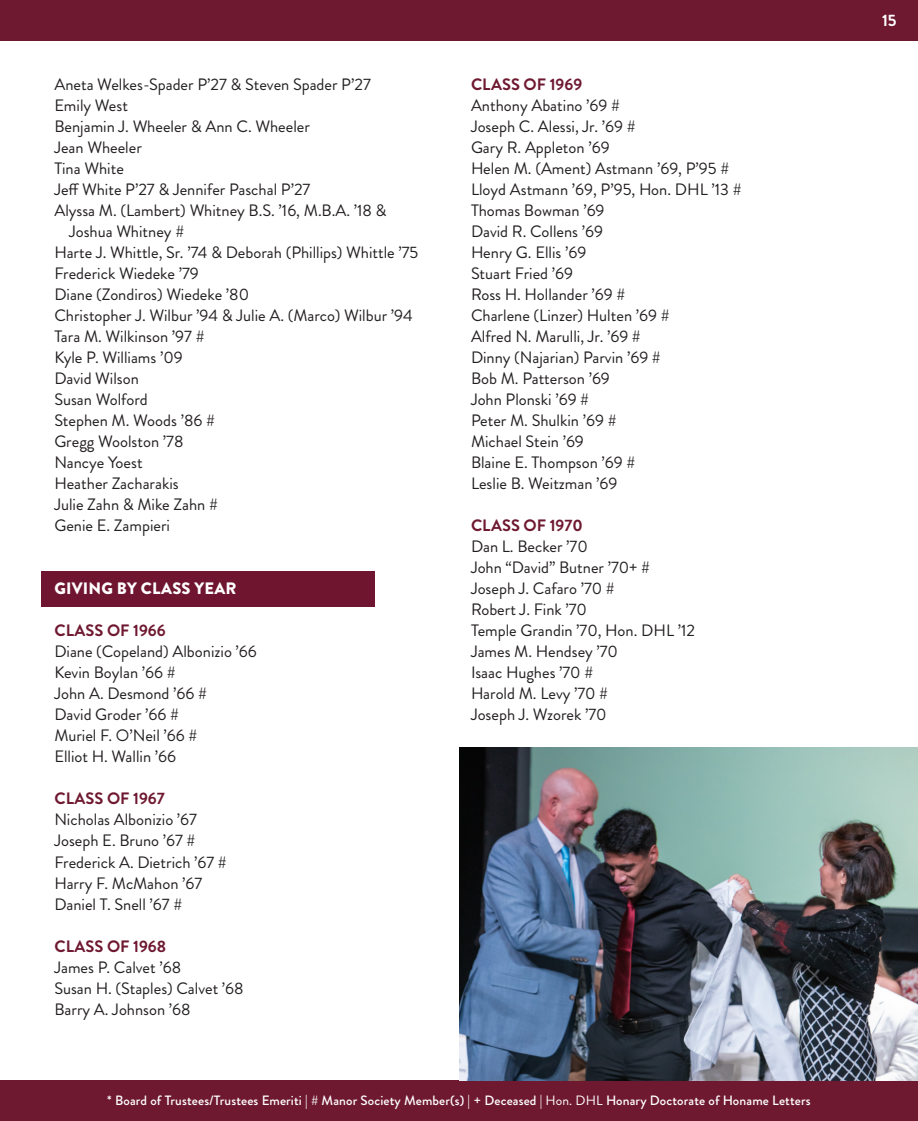
<style>
.page{position:relative;width:918px;height:1121px;background:#fff}
.page>*{position:absolute;margin:0;border:0;box-sizing:border-box;transform-origin:0 0}
.t1{font:16.5px/21px "Brandon Grotesque";color:#231f20}
.t2{font:700 16.5px "Brandon Grotesque";color:#6f1931}
.t3{font:900 16.5px "Brandon Grotesque";letter-spacing:.01em;color:#fff}
.t4{font:700 16.5px "Brandon Grotesque";color:#fff}
.t5{font:500 13.5px "Brandon Grotesque";letter-spacing:.01em;color:#fff}
.s1{font-weight:400}
</style>
<div class="page">
<div style="left:0;top:1080px;width:918px;height:40px;background:#6f1931"></div>
<div style="left:0;top:0;width:918px;height:40px;background:#6f1931"></div>
<div style="left:41px;top:571px;width:334px;height:35px;background:#6f1530"></div>
<img style="left:459px;top:748px;width:459px;height:332px">
<p class="t1" style="left:54px;top:74px;width:318px">Aneta Welkes-Spader P’27 &amp; Steven Spader P’27</p>
<p class="t1" style="left:54px;top:95px;width:75px">Emily West</p>
<p class="t1" style="left:54px;top:116px;width:257px">Benjamin J. Wheeler &amp; Ann C. Wheeler</p>
<p class="t1" style="left:54px;top:137px;width:89px">Jean Wheeler</p>
<p class="t1" style="left:54px;top:158px;width:71px">Tina White</p>
<p class="t1" style="left:54px;top:179px;width:258px">Jeff White P’27 &amp; Jennifer Paschal P’27</p>
<p class="t1" style="left:69px;top:200px;width:319px;text-indent:-15px">Alyssa M. (Lambert) Whitney B.S. ’16, M.B.A. ’18 &amp;<br>Joshua Whitney #</p>
<p class="t1" style="left:54px;top:242px;width:366px">Harte J. Whittle, Sr. ’74 &amp; Deborah (Phillips) Whittle ’75</p>
<p class="t1" style="left:54px;top:263px;width:146px">Frederick Wiedeke ’79</p>
<p class="t1" style="left:54px;top:284px;width:196px">Diane (Zondiros) Wiedeke ’80</p>
<p class="t1" style="left:54px;top:305px;width:360px">Christopher J. Wilbur ’94 &amp; Julie A. (Marco) Wilbur ’94</p>
<p class="t1" style="left:54px;top:326px;width:152px">Tara M. Wilkinson ’97 #</p>
<p class="t1" style="left:54px;top:347px;width:130px">Kyle P. Williams ’09</p>
<p class="t1" style="left:54px;top:368px;width:86px">David Wilson</p>
<p class="t1" style="left:54px;top:389px;width:95px">Susan Wolford</p>
<p class="t1" style="left:54px;top:410px;width:162px">Stephen M. Woods ’86 #</p>
<p class="t1" style="left:54px;top:431px;width:131px">Gregg Woolston ’78</p>
<p class="t1" style="left:54px;top:452px;width:90px">Nancye Yoest</p>
<p class="t1" style="left:54px;top:473px;width:126px">Heather Zacharakis</p>
<p class="t1" style="left:54px;top:494px;width:165px">Julie Zahn &amp; Mike Zahn #</p>
<p class="t1" style="left:54px;top:515px;width:117px">Genie E. Zampieri</p>
<p class="t3" style="left:54px;top:577px;width:184px">GIVING BY CLASS YEAR</p>
<p class="t2" style="left:54px;top:619px;width:113px">CLASS OF 1966</p>
<p class="t1" style="left:54px;top:641px;width:204px">Diane (Copeland) Albonizio ’66</p>
<p class="t1" style="left:54px;top:662px;width:123px">Kevin Boylan ’66 #</p>
<p class="t1" style="left:54px;top:683px;width:154px">John A. Desmond ’66 #</p>
<p class="t1" style="left:54px;top:704px;width:126px">David Groder ’66 #</p>
<p class="t1" style="left:54px;top:725px;width:144px">Muriel F. O’Neil ’66 #</p>
<p class="t1" style="left:54px;top:746px;width:123px">Elliot H. Wallin ’66</p>
<p class="t2" style="left:54px;top:787px;width:112px">CLASS OF 1967</p>
<p class="t1" style="left:54px;top:809px;width:144px">Nicholas Albonizio ’67</p>
<p class="t1" style="left:54px;top:830px;width:143px">Joseph E. Bruno ’67 #</p>
<p class="t1" style="left:54px;top:851px;width:174px">Frederick A. Dietrich ’67 #</p>
<p class="t1" style="left:54px;top:872px;width:149px">Harry F. McMahon ’67</p>
<p class="t1" style="left:54px;top:893px;width:129px">Daniel T. Snell ’67 #</p>
<p class="t2" style="left:54px;top:934px;width:113px">CLASS OF 1968</p>
<p class="t1" style="left:54px;top:956px;width:128px">James P. Calvet ’68</p>
<p class="t1" style="left:54px;top:977px;width:191px">Susan H. (Staples) Calvet ’68</p>
<p class="t1" style="left:54px;top:998px;width:138px">Barry A. Johnson ’68</p>
<p class="t2" style="left:471px;top:73px;width:113px">CLASS OF 1969</p>
<p class="t1" style="left:471px;top:95px;width:150px">Anthony Abatino ’69 #</p>
<p class="t1" style="left:471px;top:116px;width:166px">Joseph C. Alessi, Jr. ’69 #</p>
<p class="t1" style="left:471px;top:137px;width:140px">Gary R. Appleton ’69</p>
<p class="t1" style="left:471px;top:158px;width:260px">Helen M. (Ament) Astmann ’69, P’95 #</p>
<p class="t1" style="left:471px;top:179px;width:272px">Lloyd Astmann ’69, P’95, Hon. DHL ’13 #</p>
<p class="t1" style="left:471px;top:200px;width:135px">Thomas Bowman ’69</p>
<p class="t1" style="left:471px;top:221px;width:134px">David R. Collens ’69</p>
<p class="t1" style="left:471px;top:242px;width:117px">Henry G. Ellis ’69</p>
<p class="t1" style="left:471px;top:263px;width:104px">Stuart Fried ’69</p>
<p class="t1" style="left:471px;top:284px;width:156px">Ross H. Hollander ’69 #</p>
<p class="t1" style="left:471px;top:305px;width:200px">Charlene (Linzer) Hulten ’69 #</p>
<p class="t1" style="left:471px;top:326px;width:171px">Alfred N. Marulli, Jr. ’69 #</p>
<p class="t1" style="left:471px;top:347px;width:191px">Dinny (Najarian) Parvin ’69 #</p>
<p class="t1" style="left:471px;top:368px;width:140px">Bob M. Patterson ’69</p>
<p class="t1" style="left:471px;top:389px;width:120px">John Plonski ’69 #</p>
<p class="t1" style="left:471px;top:410px;width:147px">Peter M. Shulkin ’69 #</p>
<p class="t1" style="left:471px;top:431px;width:114px">Michael Stein ’69</p>
<p class="t1" style="left:471px;top:452px;width:166px">Blaine E. Thompson ’69 #</p>
<p class="t1" style="left:471px;top:473px;width:148px">Leslie B. Weitzman ’69</p>
<p class="t2" style="left:471px;top:514px;width:113px">CLASS OF 1970</p>
<p class="t1" style="left:471px;top:536px;width:118px">Dan L. Becker ’70</p>
<p class="t1" style="left:471px;top:557px;width:181px">John “David” Butner ’70+ #</p>
<p class="t1" style="left:471px;top:578px;width:145px">Joseph J. Cafaro ’70 #</p>
<p class="t1" style="left:471px;top:599px;width:118px">Robert J. Fink ’70</p>
<p class="t1" style="left:471px;top:620px;width:226px">Temple Grandin ’70, Hon. DHL ’12</p>
<p class="t1" style="left:471px;top:641px;width:149px">James M. Hendsey ’70</p>
<p class="t1" style="left:471px;top:662px;width:124px">Isaac Hughes ’70 #</p>
<p class="t1" style="left:471px;top:683px;width:139px">Harold M. Levy ’70 #</p>
<p class="t1" style="left:471px;top:704px;width:137px">Joseph J. Wzorek ’70</p>
<p class="t5" style="left:107px;top:1090px;width:705px">* Board of Trustees/Trustees Emeriti | # Manor Society Member(s) | + Deceased | <span class="s1">Hon. DHL</span> Honary Doctorate of Honame Letters</p>
<p class="t4" style="left:882px;top:9px;width:16px">15</p>
</div>
